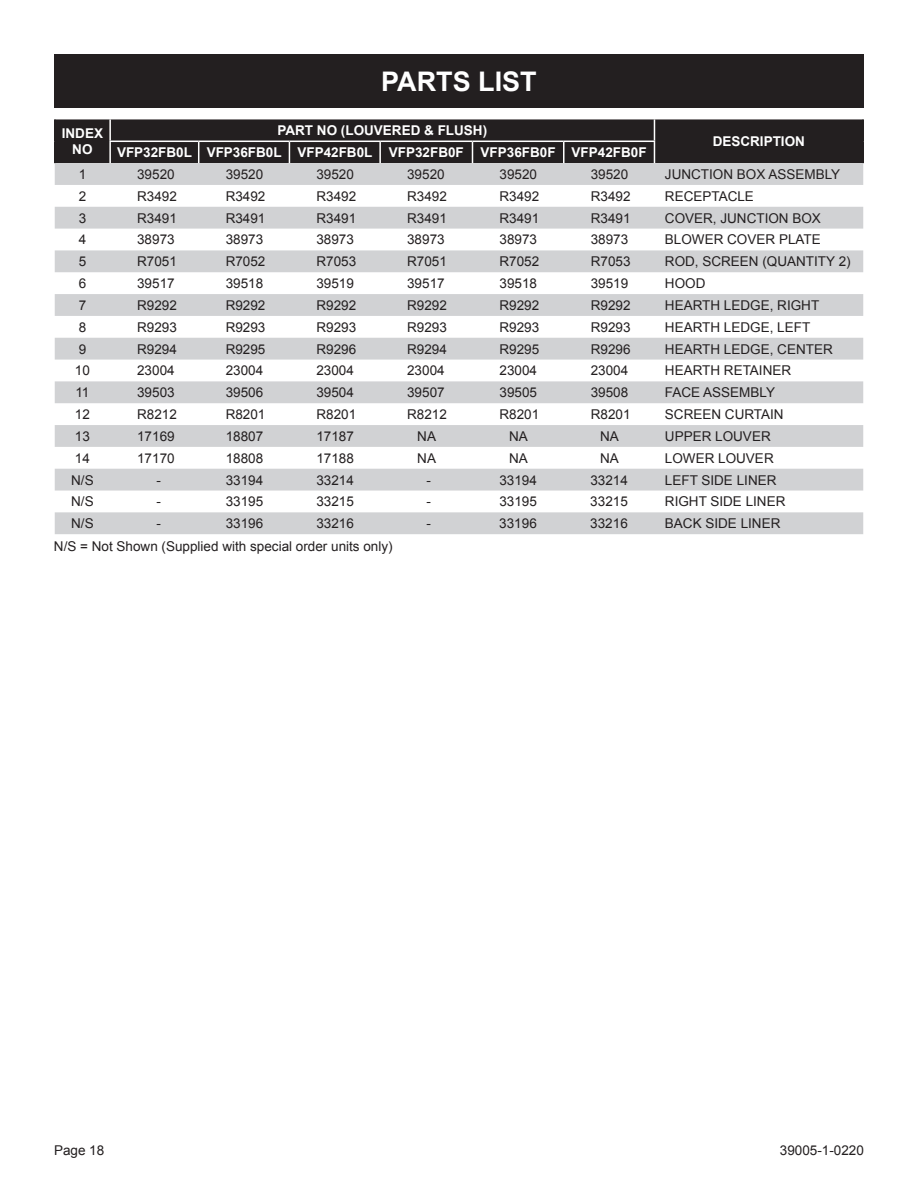
<style>
.page{position:relative;width:918px;height:1188px;background:#fff}
.page>*{position:absolute;margin:0;border:0;box-sizing:border-box;transform-origin:0 0}
.t1{font:700 27px "Arial";color:#fff}
.t2{font:13.5px "Arial";color:#231f20}
.t3{font:700 13.5px "Arial";color:#fff}
</style>
<div class="page">
<div style="left:54px;top:54px;width:810px;height:54px;background:#231f20"></div>
<svg style="left:55px;top:163px;width:808px;height:371px;fill:#d1d2d4"></svg>
<hr style="left:54px;top:119px;width:2px;height:22px;background:#231f20">
<hr style="left:54px;top:141px;width:2px;height:22px;background:#231f20">
<hr style="left:862px;top:119px;width:2px;height:22px;background:#231f20">
<hr style="left:862px;top:141px;width:2px;height:22px;background:#231f20">
<svg style="left:55px;top:119px;width:808px;height:44px;background:#2b2728"></svg>
<p class="t3" style="left:62px;top:124px;width:10px">INDEX</p>
<p class="t3" style="left:72px;top:141px;width:11px">NO</p>
<h1 class="t1" style="left:381px;top:64px;width:36px">PARTS</h1>
<h1 class="t1" style="left:478px;top:64px;width:15px">LIST</h1>
<p class="t3" style="left:277px;top:122px;width:211px">PART NO (LOUVERED &amp; FLUSH)</p>
<p class="t3" style="left:117px;top:143px;width:165px">VFP32FB0L VFP36FB0L</p>
<p class="t3" style="left:297px;top:143px;width:75px">VFP42FB0L</p>
<p class="t3" style="left:389px;top:143px;width:259px">VFP32FB0F VFP36FB0F VFP42FB0F</p>
<p class="t3" style="left:713px;top:133px;width:10px">DESCRI</p>
<p class="t3" style="left:764px;top:133px;width:18px">PTION</p>
<p class="t2" style="left:79px;top:165px;width:9px">1</p>
<p class="t2" style="left:137px;top:165px;width:39px">39520</p>
<p class="t2" style="left:226px;top:165px;width:39px">39520</p>
<p class="t2" style="left:316px;top:165px;width:39px">39520</p>
<p class="t2" style="left:407px;top:165px;width:39px">39520</p>
<p class="t2" style="left:499px;top:165px;width:39px">39520</p>
<p class="t2" style="left:591px;top:165px;width:39px">39520</p>
<p class="t2" style="left:665px;top:165px;width:177px">JUNCTION BOX ASSEMBLY</p>
<p class="t2" style="left:79px;top:187px;width:9px">2</p>
<p class="t2" style="left:137px;top:187px;width:41px">R3492</p>
<p class="t2" style="left:226px;top:187px;width:41px">R3492</p>
<p class="t2" style="left:316px;top:187px;width:41px">R3492</p>
<p class="t2" style="left:407px;top:187px;width:41px">R3492</p>
<p class="t2" style="left:499px;top:187px;width:41px">R3492</p>
<p class="t2" style="left:591px;top:187px;width:41px">R3492</p>
<p class="t2" style="left:665px;top:187px;width:91px">RECEPTACLE</p>
<p class="t2" style="left:79px;top:209px;width:9px">3</p>
<p class="t2" style="left:137px;top:209px;width:41px">R3491</p>
<p class="t2" style="left:226px;top:209px;width:41px">R3491</p>
<p class="t2" style="left:316px;top:209px;width:41px">R3491</p>
<p class="t2" style="left:407px;top:209px;width:41px">R3491</p>
<p class="t2" style="left:499px;top:209px;width:41px">R3491</p>
<p class="t2" style="left:591px;top:209px;width:41px">R3491</p>
<p class="t2" style="left:665px;top:209px;width:158px">COVER, JUNCTION BOX</p>
<p class="t2" style="left:79px;top:231px;width:9px">4</p>
<p class="t2" style="left:137px;top:231px;width:39px">38973</p>
<p class="t2" style="left:226px;top:231px;width:39px">38973</p>
<p class="t2" style="left:316px;top:231px;width:39px">38973</p>
<p class="t2" style="left:407px;top:231px;width:39px">38973</p>
<p class="t2" style="left:499px;top:231px;width:39px">38973</p>
<p class="t2" style="left:591px;top:231px;width:39px">38973</p>
<p class="t2" style="left:665px;top:231px;width:157px">BLOWER COVER PLATE</p>
<p class="t2" style="left:79px;top:253px;width:9px">5</p>
<p class="t2" style="left:137px;top:253px;width:41px">R7051</p>
<p class="t2" style="left:226px;top:253px;width:41px">R7052</p>
<p class="t2" style="left:316px;top:253px;width:41px">R7053</p>
<p class="t2" style="left:407px;top:253px;width:41px">R7051</p>
<p class="t2" style="left:499px;top:253px;width:41px">R7052</p>
<p class="t2" style="left:591px;top:253px;width:41px">R7053</p>
<p class="t2" style="left:665px;top:253px;width:187px">ROD, SCREEN (QUANTITY 2)</p>
<p class="t2" style="left:79px;top:275px;width:9px">6</p>
<p class="t2" style="left:137px;top:275px;width:39px">39517</p>
<p class="t2" style="left:226px;top:275px;width:39px">39518</p>
<p class="t2" style="left:316px;top:275px;width:39px">39519</p>
<p class="t2" style="left:407px;top:275px;width:39px">39517</p>
<p class="t2" style="left:499px;top:275px;width:39px">39518</p>
<p class="t2" style="left:591px;top:275px;width:39px">39519</p>
<p class="t2" style="left:665px;top:275px;width:42px">HOOD</p>
<p class="t2" style="left:79px;top:296px;width:9px">7</p>
<p class="t2" style="left:137px;top:296px;width:41px">R9292</p>
<p class="t2" style="left:226px;top:296px;width:41px">R9292</p>
<p class="t2" style="left:316px;top:296px;width:41px">R9292</p>
<p class="t2" style="left:407px;top:296px;width:41px">R9292</p>
<p class="t2" style="left:499px;top:296px;width:41px">R9292</p>
<p class="t2" style="left:591px;top:296px;width:41px">R9292</p>
<p class="t2" style="left:665px;top:296px;width:156px">HEARTH LEDGE, RIGHT</p>
<p class="t2" style="left:79px;top:318px;width:9px">8</p>
<p class="t2" style="left:137px;top:318px;width:41px">R9293</p>
<p class="t2" style="left:226px;top:318px;width:41px">R9293</p>
<p class="t2" style="left:316px;top:318px;width:41px">R9293</p>
<p class="t2" style="left:407px;top:318px;width:41px">R9293</p>
<p class="t2" style="left:499px;top:318px;width:41px">R9293</p>
<p class="t2" style="left:591px;top:318px;width:41px">R9293</p>
<p class="t2" style="left:665px;top:318px;width:147px">HEARTH LEDGE, LEFT</p>
<p class="t2" style="left:79px;top:340px;width:9px">9</p>
<p class="t2" style="left:137px;top:340px;width:41px">R9294</p>
<p class="t2" style="left:226px;top:340px;width:41px">R9295</p>
<p class="t2" style="left:316px;top:340px;width:41px">R9296</p>
<p class="t2" style="left:407px;top:340px;width:41px">R9294</p>
<p class="t2" style="left:499px;top:340px;width:41px">R9295</p>
<p class="t2" style="left:591px;top:340px;width:41px">R9296</p>
<p class="t2" style="left:665px;top:340px;width:169px">HEARTH LEDGE, CENTER</p>
<p class="t2" style="left:75px;top:362px;width:17px">10</p>
<p class="t2" style="left:137px;top:362px;width:39px">23004</p>
<p class="t2" style="left:226px;top:362px;width:39px">23004</p>
<p class="t2" style="left:316px;top:362px;width:39px">23004</p>
<p class="t2" style="left:407px;top:362px;width:39px">23004</p>
<p class="t2" style="left:499px;top:362px;width:39px">23004</p>
<p class="t2" style="left:591px;top:362px;width:39px">23004</p>
<p class="t2" style="left:665px;top:362px;width:128px">HEARTH RETAINER</p>
<p class="t2" style="left:75px;top:384px;width:16px">11</p>
<p class="t2" style="left:137px;top:384px;width:39px">39503</p>
<p class="t2" style="left:226px;top:384px;width:39px">39506</p>
<p class="t2" style="left:316px;top:384px;width:39px">39504</p>
<p class="t2" style="left:407px;top:384px;width:39px">39507</p>
<p class="t2" style="left:499px;top:384px;width:39px">39505</p>
<p class="t2" style="left:591px;top:384px;width:39px">39508</p>
<p class="t2" style="left:665px;top:384px;width:112px">FACE ASSEMBLY</p>
<p class="t2" style="left:75px;top:405px;width:17px">12</p>
<p class="t2" style="left:137px;top:405px;width:41px">R8212</p>
<p class="t2" style="left:226px;top:405px;width:41px">R8201</p>
<p class="t2" style="left:316px;top:405px;width:41px">R8201</p>
<p class="t2" style="left:407px;top:405px;width:41px">R8212</p>
<p class="t2" style="left:499px;top:405px;width:41px">R8201</p>
<p class="t2" style="left:591px;top:405px;width:41px">R8201</p>
<p class="t2" style="left:665px;top:405px;width:120px">SCREEN CURTAIN</p>
<p class="t2" style="left:75px;top:427px;width:17px">13</p>
<p class="t2" style="left:137px;top:427px;width:39px">17169</p>
<p class="t2" style="left:226px;top:427px;width:39px">18807</p>
<p class="t2" style="left:316px;top:427px;width:39px">17187</p>
<p class="t2" style="left:417px;top:427px;width:20px">NA</p>
<p class="t2" style="left:509px;top:427px;width:20px">NA</p>
<p class="t2" style="left:600px;top:427px;width:20px">NA</p>
<p class="t2" style="left:665px;top:427px;width:107px">UPPER LOUVER</p>
<p class="t2" style="left:75px;top:449px;width:17px">14</p>
<p class="t2" style="left:137px;top:449px;width:39px">17170</p>
<p class="t2" style="left:226px;top:449px;width:39px">18808</p>
<p class="t2" style="left:316px;top:449px;width:39px">17188</p>
<p class="t2" style="left:417px;top:449px;width:20px">NA</p>
<p class="t2" style="left:509px;top:449px;width:20px">NA</p>
<p class="t2" style="left:600px;top:449px;width:20px">NA</p>
<p class="t2" style="left:665px;top:449px;width:110px">LOWER LOUVER</p>
<p class="t2" style="left:71px;top:471px;width:24px">N/S</p>
<p class="t2" style="left:157px;top:471px;width:6px">-</p>
<p class="t2" style="left:226px;top:471px;width:39px">33194</p>
<p class="t2" style="left:316px;top:471px;width:39px">33214</p>
<p class="t2" style="left:427px;top:471px;width:6px">-</p>
<p class="t2" style="left:499px;top:471px;width:39px">33194</p>
<p class="t2" style="left:590px;top:471px;width:39px">33214</p>
<p class="t2" style="left:665px;top:471px;width:113px">LEFT SIDE LINER</p>
<p class="t2" style="left:71px;top:493px;width:24px">N/S</p>
<p class="t2" style="left:157px;top:493px;width:6px">-</p>
<p class="t2" style="left:226px;top:493px;width:39px">33195</p>
<p class="t2" style="left:316px;top:493px;width:39px">33215</p>
<p class="t2" style="left:427px;top:493px;width:6px">-</p>
<p class="t2" style="left:499px;top:493px;width:39px">33195</p>
<p class="t2" style="left:590px;top:493px;width:39px">33215</p>
<p class="t2" style="left:665px;top:493px;width:122px">RIGHT SIDE LINER</p>
<p class="t2" style="left:71px;top:515px;width:24px">N/S</p>
<p class="t2" style="left:157px;top:515px;width:6px">-</p>
<p class="t2" style="left:226px;top:515px;width:39px">33196</p>
<p class="t2" style="left:316px;top:515px;width:39px">33216</p>
<p class="t2" style="left:427px;top:515px;width:6px">-</p>
<p class="t2" style="left:499px;top:515px;width:39px">33196</p>
<p class="t2" style="left:590px;top:515px;width:39px">33216</p>
<p class="t2" style="left:665px;top:515px;width:117px">BACK SIDE LINER</p>
<p class="t2" style="left:54px;top:538px;width:340px">N/S = Not Shown (Supplied with special order units only)</p>
<p class="t2" style="left:54px;top:1142px;width:52px">Page 18</p>
<p class="t2" style="left:780px;top:1142px;width:86px">39005-1-0220</p>
</div>
